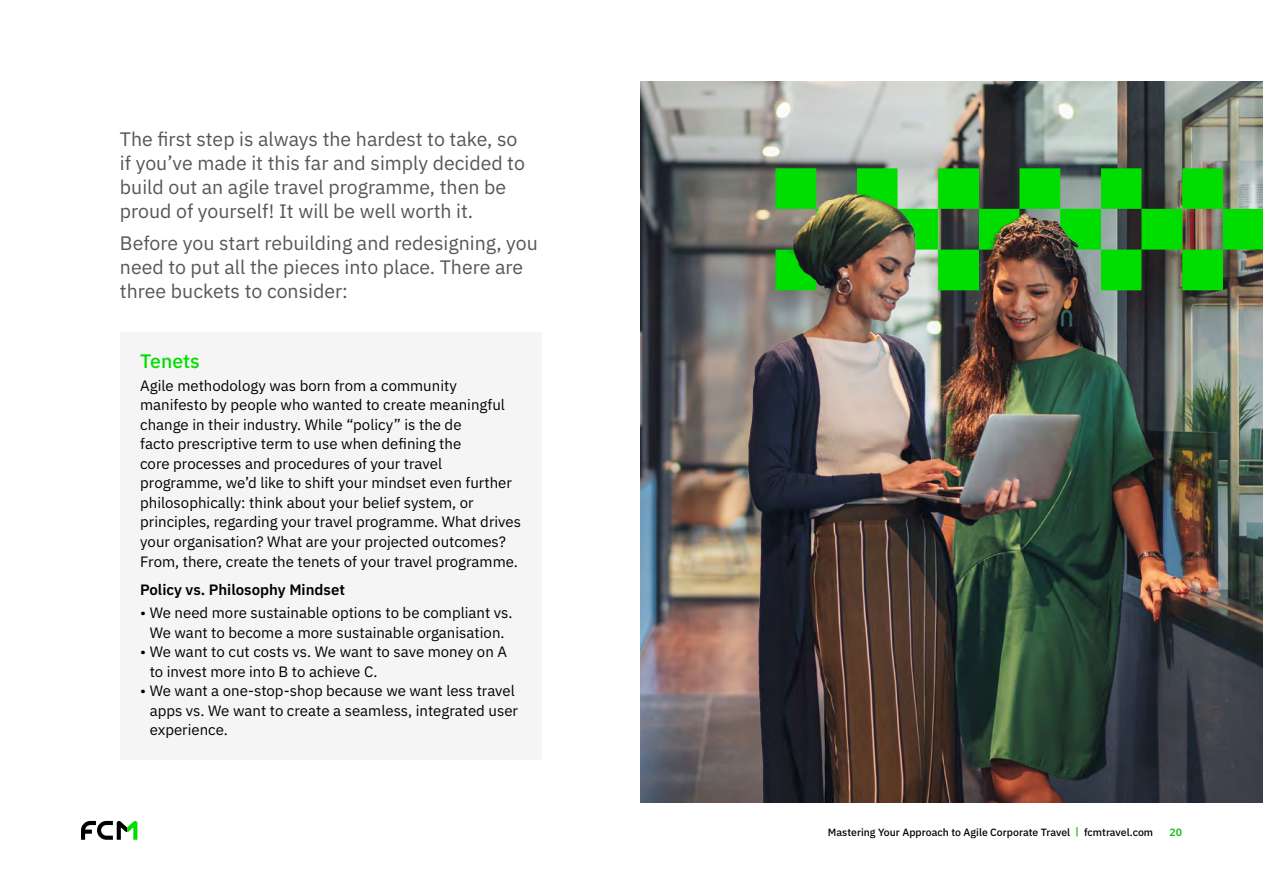
<style>
.page{position:relative;width:1263px;height:893px;background:#fff}
.page>*{position:absolute;margin:0;border:0;box-sizing:border-box;transform-origin:0 0}
.t1{font:243.9px "FCMTRANSIT";color:#00de00}
.t2{font:19.5px/24px "IBM Plex Sans";color:#55565a}
.t3{font:500 19.5px "IBM Plex Sans";color:#00de00}
.t4{font:15px/19.5px "IBM Plex Sans";color:#000}
.t5{font:600 15px "IBM Plex Sans";color:#000}
.t6{font:500 10.5px "IBM Plex Sans";color:#000}
.t7{font:600 10.5px "IBM Plex Sans";color:#17bf17}
.s1{font-weight:600;color:#17bf17}
</style>
<div class="page">
<svg style="left:81px;top:821px;width:56px;height:19px"></svg>
<img style="left:640px;top:81px;width:623px;height:722px">
<div style="left:120px;top:332px;width:421px;height:428px;background:#f5f5f5"></div>
<h2 class="t2" style="left:120px;top:125px;width:407px">The first step is always the hardest to take, so if you’ve made it this far and simply decided to build out an agile travel programme, then be proud of yourself! It will be well worth it.</h2>
<h2 class="t2" style="left:120px;top:229px;width:419px">Before you start rebuilding and redesigning, you need to put all the pieces into place. There are three buckets to consider:</h2>
<h2 class="t3" style="left:140px;top:346px;width:61px">Tenets</h2>
<p class="t4" style="left:140px;top:375px;width:382px">Agile methodology was born from a community manifesto by people who wanted to create meaningful change in their industry. While “policy” is the de<br>facto prescriptive term to use when defining the<br>core processes and procedures of your travel programme, we’d like to shift your mindset even further philosophically: think about your belief system, or principles, regarding your travel programme. What drives your organisation? What are your projected outcomes?<br>From, there, create the tenets of your travel programme.</p>
<p class="t5" style="left:140px;top:577px;width:206px">Policy vs. Philosophy Mindset</p>
<p class="t4" style="left:140px;top:602px;width:374px">• We need more sustainable options to be compliant vs.</p>
<p class="t4" style="left:150px;top:621px;width:356px">We want to become a more sustainable organisation.</p>
<p class="t4" style="left:150px;top:641px;width:359px;text-indent:-9px">• We want to cut costs vs. We want to save money on A to invest more into B to achieve C.</p>
<p class="t4" style="left:150px;top:680px;width:370px;text-indent:-9px">• We want a one-stop-shop because we want less travel apps vs. We want to create a seamless, integrated user experience.</p>
<h1 class="t1" style="left:775px;top:63px;width:693px">B</h1>
<p class="t6" style="left:828px;top:824px;width:327px">Mastering Your Approach to Agile Corporate Travel <span class="s1">|</span> fcmtravel.com</p>
<p class="t7" style="left:1169px;top:824px;width:14px">20</p>
</div>
